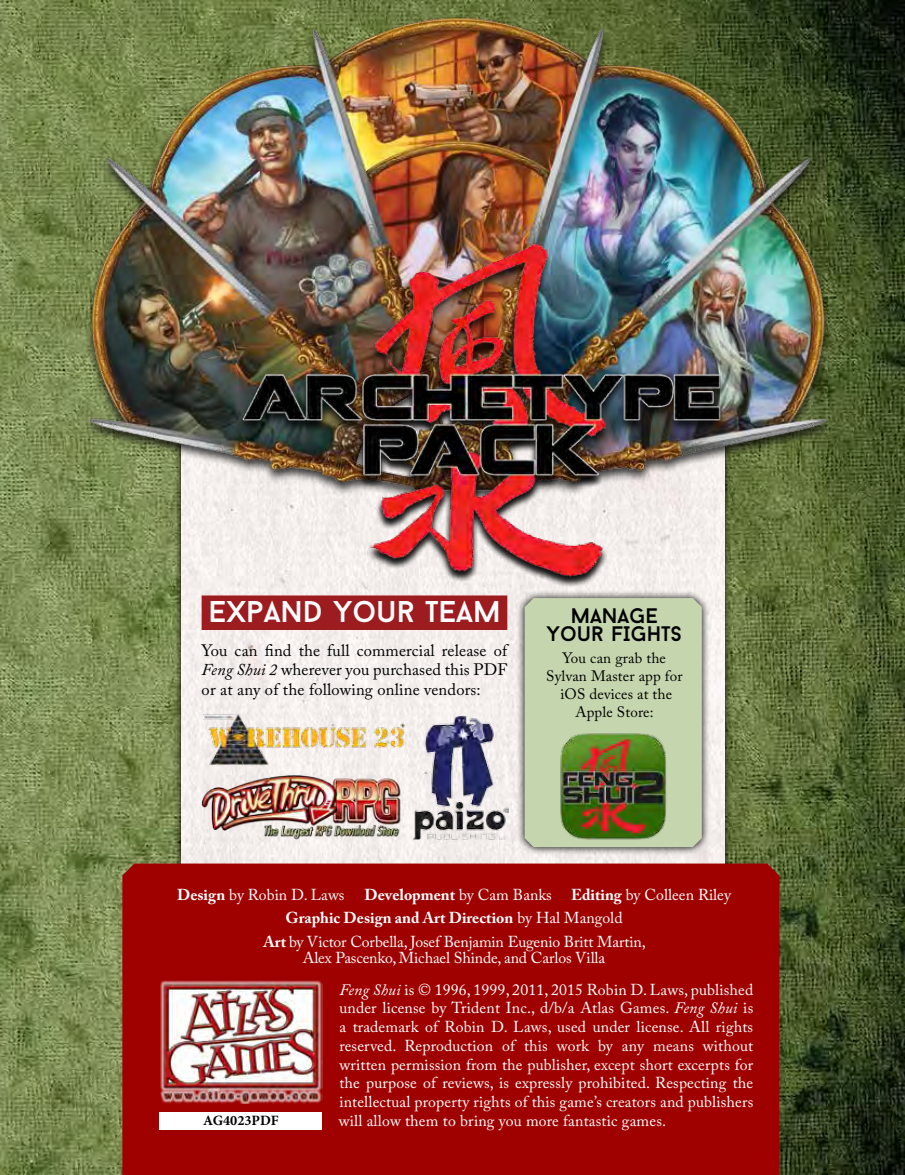
<style>
.page{position:relative;width:905px;height:1175px;background:#fff}
.page>*{position:absolute;margin:0;border:0;box-sizing:border-box;transform-origin:0 0}
.t1{font:30px "Baron Neue";color:#fff}
.t2{font:21px/18px "Baron Neue";color:#000;text-align:center}
.t3{font:16.5px/19.5px "Adobe Caslon Pro";letter-spacing:.01em;color:#000;text-align:justify}
.t4{font:15.75px/18.8px "Adobe Caslon Pro";letter-spacing:.01em;color:#fff}
.t5{font:15.75px "Adobe Caslon Pro";letter-spacing:-.01em;color:#fff}
.t6{font:700 15.75px "Adobe Caslon Pro";color:#fff}
.t7{font:15px/18px "Adobe Caslon Pro";letter-spacing:.01em;color:#000;text-align:center}
.t8{font:700 14.25px "Minion Pro";color:#000}
.s1{font-style:italic}
.s2{font-weight:700}
.s3{font-weight:400}
</style>
<div class="page">
<img style="left:0;top:0;width:904px;height:1174px">
<img style="left:181px;top:503px;width:543px;height:360px">
<img style="left:190px;top:503px;width:590px;height:98px">
<div style="left:122px;top:863px;width:657px;height:311px;background:#9f0000"></div>
<div style="left:82px;top:16px;width:751px;height:487px;background:#000;opacity:.75"></div>
<div style="left:236px;top:244px;width:490px;height:344px;background:#000;opacity:.75"></div>
<div style="left:202px;top:595px;width:305px;height:35px;background:#9c1c1f"></div>
<svg style="left:208px;top:592px;width:293px;height:4px"></svg>
<img style="left:159px;top:978px;width:163px;height:125px">
<div style="left:159px;top:1112px;width:163px;height:17px;background:#fff"></div>
<svg style="left:516px;top:590px;width:194px;height:265px;background:#c7c4c0"></svg>
<div style="left:524px;top:598px;width:177px;height:249px;background:#c5d5ad"></div>
<img style="left:201px;top:775px;width:204px;height:67px">
<img style="left:414px;top:715px;width:95px;height:124px">
<img style="left:203px;top:710px;width:203px;height:55px">
<img style="left:557px;top:731px;width:111px;height:109px">
<h1 class="t1" style="left:208px;top:593px;width:293px">EXPAND YOUR TEAM</h1>
<p class="t3" style="left:202px;top:640px;width:307px">You can find the full commercial release of <span class="s1">Feng Shui 2</span> wherever you purchased this PDF or at any of the following online vendors:</p>
<h2 class="t2" style="left:546px;top:606px;width:137px">MANAGE<br>YOUR FIGHTS</h2>
<p class="t7" style="left:546px;top:649px;width:138px">You can grab the<br>Sylvan Master app for iOS devices at the<br>Apple Store:</p>
<p class="t4" style="left:177px;top:885px;width:169px"><span class="s2">Design</span> by Robin D. Laws</p>
<p class="t4" style="left:364px;top:885px;width:368px"><span class="s2">Development</span> by Cam Banks <span class="s2">Editing</span> by Colleen Riley</p>
<p class="t6" style="left:285px;top:908px;width:338px">Graphic Design and Art Direction <span class="s3">by Hal Mangold</span></p>
<p class="t5" style="left:263px;top:932px;width:383px"><span class="s2">Art</span> by Victor Corbella, Josef Benjamin Eugenio Britt Martin,</p>
<p class="t4" style="left:339px;top:942px;width:415px;line-height:31.5px;text-indent:-36px">Alex Pascenko, Michael Shinde, and Carlos Villa<br><span class="s1">Feng Shui</span> is © 1996, 1999, 2011, 2015 Robin D. Laws, published</p>
<p class="t4" style="left:339px;top:998px;width:415px;text-align:justify">under license by Trident Inc., d/b/a Atlas Games. <span class="s1">Feng Shui</span> is a trademark of Robin D. Laws, used under license. All rights reserved. Reproduction of this work by any means without written permission from the publisher, except short excerpts for the purpose of reviews, is expressly prohibited. Respecting the intellectual property rights of this game’s creators and publishers</p>
<p class="t8" style="left:203px;top:1110px;width:77px">AG4023PDF</p>
<p class="t4" style="left:339px;top:1111px;width:329px">will allow them to bring you more fantastic games.</p>
</div>
